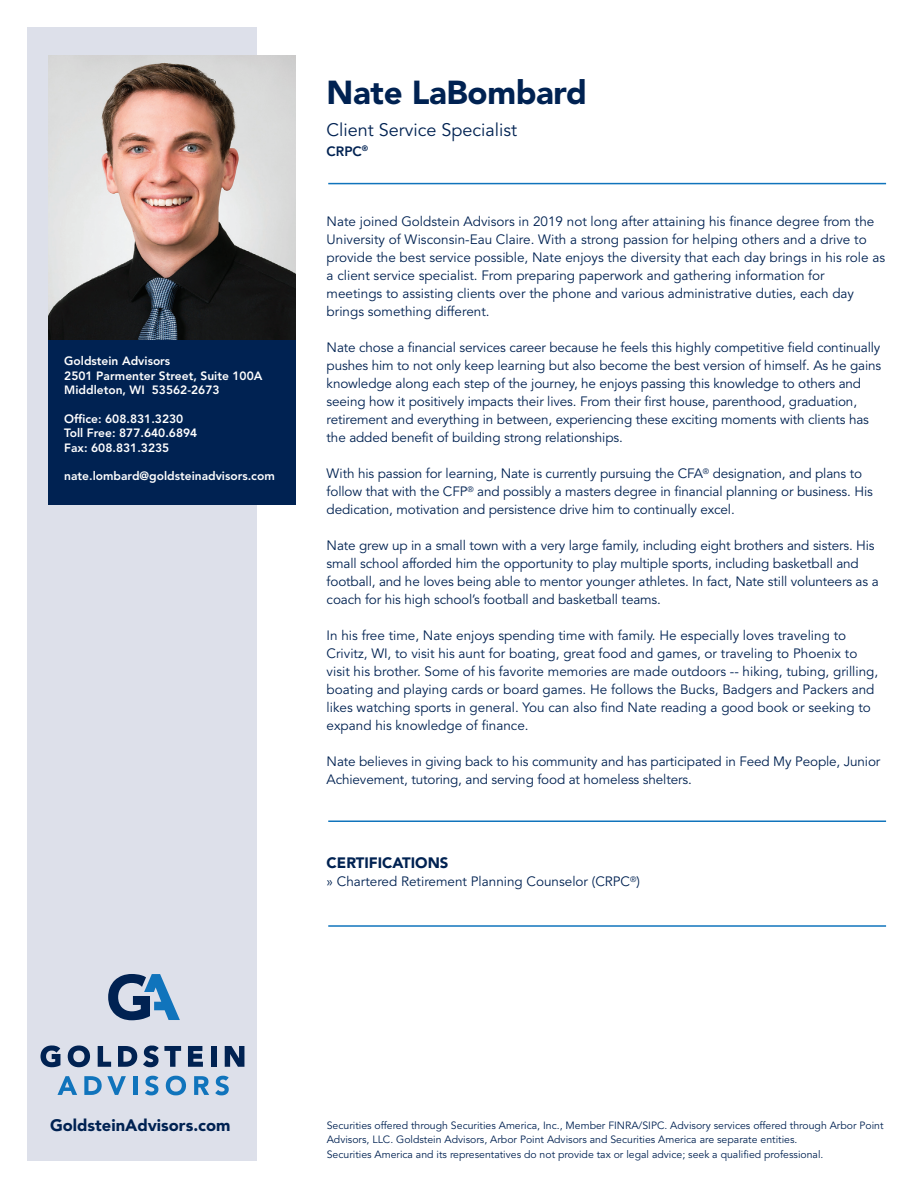
<style>
.page{position:relative;width:918px;height:1188px;background:#fff}
.page>*{position:absolute;margin:0;border:0;box-sizing:border-box;transform-origin:0 0}
.t1{font:900 33px "Avenir LT Std";letter-spacing:-.01em;color:#002252}
.t2{font:18px "Avenir LT Std";color:#002252}
.t3{font:900 16.5px "Avenir LT Std";color:#002252}
.t4{font:900 15px "Avenir LT Std";color:#002252}
.t5{font:13.5px/18px "Avenir LT Std";letter-spacing:-.01em;color:#002252}
.t6{font:800 13.5px "Avenir LT Std";color:#002252}
.t7{font:800 12px "Avenir LT Std";color:#fff}
.t8{font:10.5px/13.5px "Avenir LT Std";color:#002252}
</style>
<div class="page">
<div style="left:27px;top:27px;width:230px;height:1134px;background:#dde0ea"></div>
<svg style="left:41px;top:1045px;width:19px;height:22px"></svg>
<svg style="left:68px;top:1045px;width:22px;height:22px"></svg>
<svg style="left:98px;top:1046px;width:13px;height:21px"></svg>
<svg style="left:118px;top:1046px;width:19px;height:21px"></svg>
<svg style="left:143px;top:1045px;width:38px;height:22px"></svg>
<svg style="left:188px;top:1046px;width:15px;height:21px"></svg>
<div style="left:211px;top:1046px;width:5px;height:21px;background:#002252"></div>
<svg style="left:225px;top:1046px;width:19px;height:21px"></svg>
<svg style="left:57px;top:1076px;width:20px;height:19px"></svg>
<svg style="left:84px;top:1076px;width:42px;height:19px"></svg>
<hr style="left:133px;top:1076px;width:4px;height:19px;background:#1074bc">
<svg style="left:145px;top:1076px;width:13px;height:19px"></svg>
<svg style="left:166px;top:1076px;width:20px;height:19px"></svg>
<svg style="left:194px;top:1076px;width:15px;height:19px"></svg>
<svg style="left:215px;top:1076px;width:14px;height:19px"></svg>
<svg style="left:108px;top:974px;width:72px;height:46px"></svg>
<hr style="left:328px;top:183px;width:558px;height:1px;background:#1074bc">
<img style="left:48px;top:55px;width:247px;height:285px">
<div style="left:48px;top:340px;width:247px;height:165px;background:#002252"></div>
<hr style="left:328px;top:820px;width:558px;height:2px;background:#1074bc">
<hr style="left:328px;top:925px;width:558px;height:2px;background:#1074bc">
<p class="t7" style="left:64px;top:354px;width:107px">Goldstein Advisors</p>
<p class="t7" style="left:64px;top:368px;width:200px">2501 Parmenter Street, Suite 100A</p>
<p class="t7" style="left:64px;top:383px;width:157px">Middleton, WI 53562-2673</p>
<p class="t7" style="left:64px;top:412px;width:121px">Office: 608.831.3230</p>
<p class="t7" style="left:64px;top:426px;width:135px">Toll Free: 877.640.6894</p>
<p class="t7" style="left:64px;top:440px;width:107px">Fax: 608.831.3235</p>
<p class="t7" style="left:64px;top:469px;width:212px">nate.lombard@goldsteinadvisors.com</p>
<p class="t1" style="left:327px;top:73px;width:262px">Nate LaBombard</p>
<p class="t2" style="left:327px;top:120px;width:192px">Client Service Specialist</p>
<p class="t6" style="left:327px;top:143px;width:43px">CRPC<sup>®</sup></p>
<p class="t5" style="left:327px;top:213px;width:560px">Nate joined Goldstein Advisors in 2019 not long after attaining his finance degree from the University of Wisconsin-Eau Claire. With a strong passion for helping others and a drive to provide the best service possible, Nate enjoys the diversity that each day brings in his role as a client service specialist. From preparing paperwork and gathering information for<br>meetings to assisting clients over the phone and various administrative duties, each day brings something different.</p>
<p class="t5" style="left:327px;top:339px;width:556px">Nate chose a financial services career because he feels this highly competitive field continually pushes him to not only keep learning but also become the best version of himself. As he gains knowledge along each step of the journey, he enjoys passing this knowledge to others and seeing how it positively impacts their lives. From their first house, parenthood, graduation, retirement and everything in between, experiencing these exciting moments with clients has the added benefit of building strong relationships.</p>
<p class="t5" style="left:327px;top:465px;width:548px">With his passion for learning, Nate is currently pursuing the CFA<sup>®</sup> designation, and plans to follow that with the CFP<sup>®</sup> and possibly a masters degree in financial planning or business. His dedication, motivation and persistence drive him to continually excel.</p>
<p class="t5" style="left:327px;top:537px;width:554px">Nate grew up in a small town with a very large family, including eight brothers and sisters. His small school afforded him the opportunity to play multiple sports, including basketball and football, and he loves being able to mentor younger athletes. In fact, Nate still volunteers as a coach for his high school’s football and basketball teams.</p>
<p class="t5" style="left:327px;top:627px;width:553px">In his free time, Nate enjoys spending time with family. He especially loves traveling to Crivitz, WI, to visit his aunt for boating, great food and games, or traveling to Phoenix to visit his brother. Some of his favorite memories are made outdoors -- hiking, tubing, grilling, boating and playing cards or board games. He follows the Bucks, Badgers and Packers and likes watching sports in general. You can also find Nate reading a good book or seeking to expand his knowledge of finance.</p>
<p class="t5" style="left:327px;top:753px;width:555px">Nate believes in giving back to his community and has participated in Feed My People, Junior<br>Achievement, tutoring, and serving food at homeless shelters.</p>
<p class="t4" style="left:327px;top:854px;width:123px">CERTIFICATIONS</p>
<p class="t5" style="left:327px;top:873px;width:315px">» Chartered Retirement Planning Counselor (CRPC<sup>®</sup>)</p>
<p class="t3" style="left:50px;top:1116px;width:182px">GoldsteinAdvisors.com</p>
<p class="t8" style="left:327px;top:1119px;width:558px">Securities offered through Securities America, Inc., Member FINRA/SIPC. Advisory services offered through Arbor Point<br>Advisors, LLC. Goldstein Advisors, Arbor Point Advisors and Securities America are separate entities.</p>
<p class="t8" style="left:327px;top:1148px;width:498px">Securities America and its representatives do not provide tax or legal advice; seek a qualified professional.</p>
</div>
